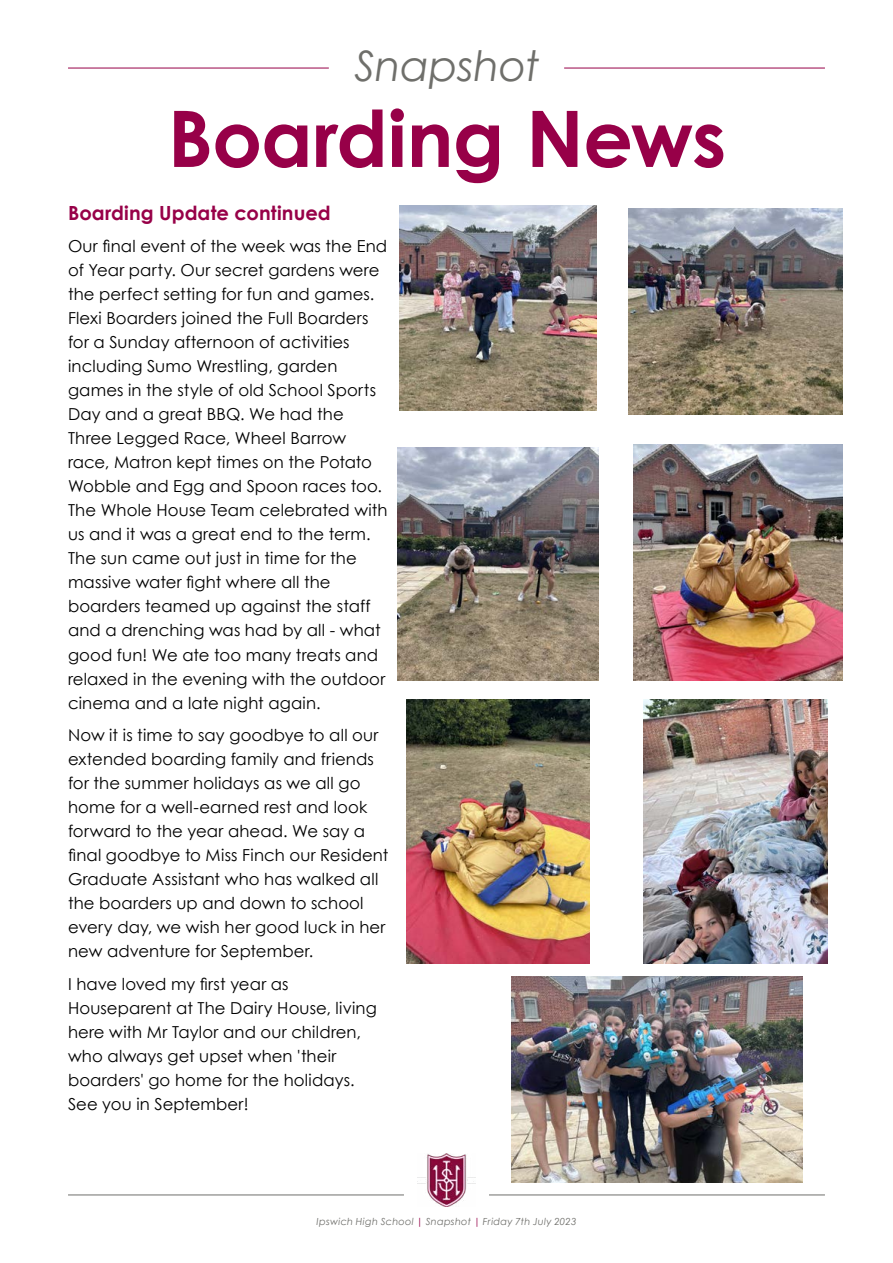
<style>
.page{position:relative;width:893px;height:1263px;background:#fff}
.page>*{position:absolute;margin:0;border:0;box-sizing:border-box;transform-origin:0 0}
.t1{font:700 78px "Century Gothic";letter-spacing:-.01em;color:#970048}
.t2{font:italic 42px "Century Gothic";letter-spacing:-.005em;color:#6f6f6b}
.t3{font:700 19.5px "Century Gothic";color:#970048}
.t4{font:16.5px/24px "Century Gothic";letter-spacing:.005em;color:#000}
.t5{font:italic 9.75px "Century Gothic";letter-spacing:.03em;color:#6f6f6b}
.s1{color:#970048}
</style>
<div class="page">
<hr style="left:68px;top:1194px;width:336px;height:1px;background:#6f6f6b">
<hr style="left:489px;top:1194px;width:336px;height:1px;background:#6f6f6b">
<img style="left:417px;top:1154px;width:58px;height:52px">
<hr style="left:564px;top:68px;width:261px;height:1px;background:#970048">
<hr style="left:68px;top:68px;width:261px;height:1px;background:#970048">
<img style="left:400px;top:205px;width:196px;height:206px">
<img style="left:629px;top:208px;width:213px;height:206px">
<img style="left:398px;top:447px;width:200px;height:233px">
<img style="left:512px;top:976px;width:290px;height:206px">
<img style="left:633px;top:444px;width:209px;height:236px">
<img style="left:406px;top:699px;width:184px;height:264px">
<img style="left:644px;top:699px;width:183px;height:265px">
<h2 class="t2" style="left:354px;top:36px;width:187px">Snapshot</h2>
<h1 class="t1" style="left:168px;top:79px;width:560px">Boarding News</h1>
<p class="t3" style="left:68px;top:198px;width:264px">Boarding Update continued</p>
<p class="t4" style="left:68px;top:234px;width:321px">Our final event of the week was the End of Year party. Our secret gardens were the perfect setting for fun and games.<br>Flexi Boarders joined the Full Boarders for a Sunday afternoon of activities including Sumo Wrestling, garden games in the style of old School Sports Day and a great BBQ. We had the Three Legged Race, Wheel Barrow race, Matron kept times on the Potato Wobble and Egg and Spoon races too.<br>The Whole House Team celebrated with us and it was a great end to the term.<br>The sun came out just in time for the massive water fight where all the boarders teamed up against the staff and a drenching was had by all - what good fun! We ate too many treats and relaxed in the evening with the outdoor cinema and a late night again.</p>
<p class="t4" style="left:68px;top:723px;width:322px">Now it is time to say goodbye to all our extended boarding family and friends for the summer holidays as we all go home for a well-earned rest and look forward to the year ahead. We say a final goodbye to Miss Finch our Resident Graduate Assistant who has walked all the boarders up and down to school every day, we wish her good luck in her new adventure for September.</p>
<p class="t4" style="left:68px;top:971px;width:310px">I have loved my first year as<br>Houseparent at The Dairy House, living here with Mr Taylor and our children, who always get upset when 'their boarders' go home for the holidays.<br>See you in September!</p>
<p class="t5" style="left:317px;top:1214px;width:261px">Ipswich High School <span class="s1">|</span> Snapshot <span class="s1">|</span> Friday 7th July 2023</p>
</div>
